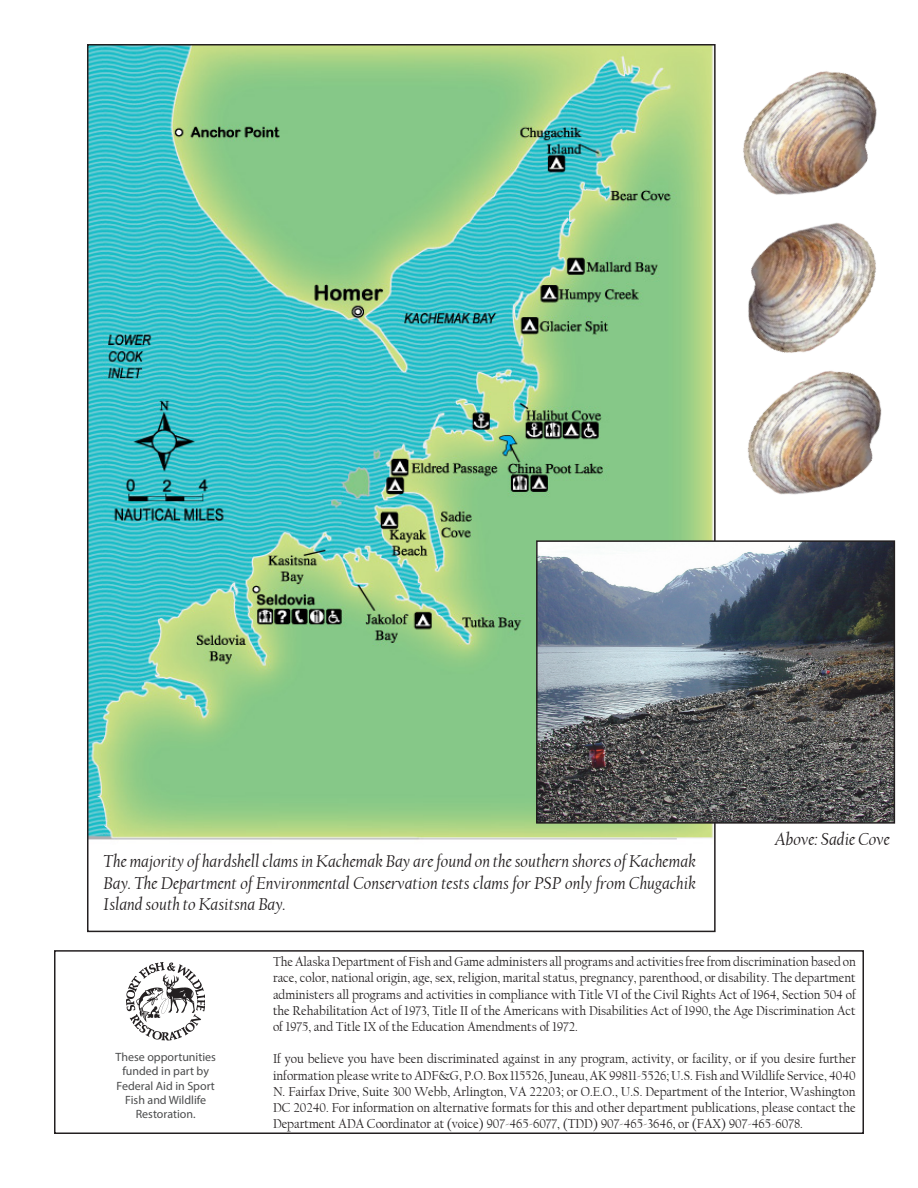
<style>
.page{position:relative;width:918px;height:1188px;background:#fff}
.page>*{position:absolute;margin:0;border:0;box-sizing:border-box;transform-origin:0 0}
.t1{font:italic 18px/21.6px "Californian FB";color:#231f20;text-align:justify}
.t2{font:13.5px/16.2px "Californian FB";color:#231f20;text-align:justify;scale:.95 1}
.t3{font:12px/14.4px "Myriad Pro";color:#4b4c4d;text-align:center}
</style>
<div class="page">
<div style="left:54px;top:950px;width:810px;height:184px;border:2px solid #231f20"></div>
<img style="left:127px;top:962px;width:78px;height:78px">
<img style="left:90px;top:47px;width:623px;height:793px">
<img style="left:539px;top:543px;width:353px;height:278px">
<div style="left:536px;top:540px;width:359px;height:284px;border:2px solid #231f20"></div>
<img style="left:701px;top:407px;width:181px;height:133px">
<img style="left:701px;top:241px;width:180px;height:166px">
<img style="left:696px;top:44px;width:181px;height:197px">
<p class="t1" style="left:104px;top:851px;width:594px">The majority of hardshell clams in Kachemak Bay are found on the southern shores of Kachemak Bay. The Department of Environmental Conservation tests clams for PSP only from Chugachik Island south to Kasitsna Bay.</p>
<p class="t1" style="left:775px;top:829px;width:116px">Above: Sadie Cove</p>
<p class="t3" style="left:116px;top:1049px;width:102px">These opportunities funded in part by<br>Federal Aid in Sport<br>Fish and Wildlife<br>Restoration.</p>
<p class="t2" style="left:273px;top:954px;width:615px">The Alaska Department of Fish and Game administers all programs and activities free from discrimination based on race, color, national origin, age, sex, religion, marital status, pregnancy, parenthood, or disability. The department administers all programs and activities in compliance with Title VI of the Civil Rights Act of 1964, Section 504 of the Rehabilitation Act of 1973, Title II of the Americans with Disabilities Act of 1990, the Age Discrimination Act of 1975, and Title IX of the Education Amendments of 1972.</p>
<p class="t2" style="left:273px;top:1051px;width:615px">If you believe you have been discriminated against in any program, activity, or facility, or if you desire further information please write to ADF&amp;G, P.O. Box 115526, Juneau, AK 99811-5526; U.S. Fish and Wildlife Service, 4040<br>N. Fairfax Drive, Suite 300 Webb, Arlington, VA 22203; or O.E.O., U.S. Department of the Interior, Washington DC 20240. For information on alternative formats for this and other department publications, please contact the Department ADA Coordinator at (voice) 907-465-6077, (TDD) 907-465-3646, or (FAX) 907-465-6078.</p>
</div>
